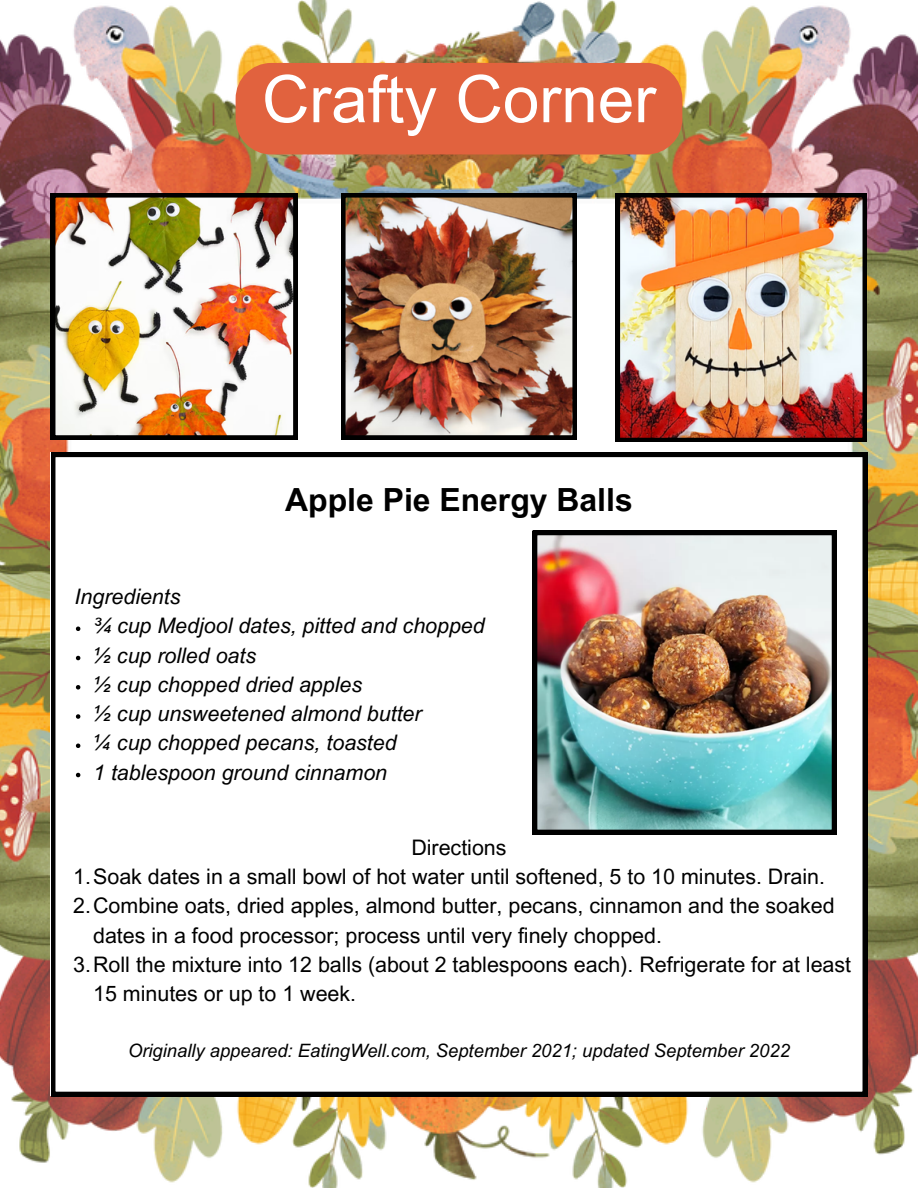
<style>
.page{position:relative;width:918px;height:1188px;background:#fff}
.page>*{position:absolute;margin:0;border:0;box-sizing:border-box;transform-origin:0 0}
.t1{font:65.7px "Arial MT Pro";color:#fff}
.t2{font:700 31.95px "Arial MT Pro";color:#000}
.t3{font:21.45px/29.2px "Arial MT Pro";color:#000}
.t4{font:italic 21.45px "Arial MT Pro";color:#000}
.t5{font:italic 18.45px "Arial MT Pro";color:#000}
</style>
<div class="page">
<img style="left:0;top:0;width:918px;height:1188px">
<img style="left:51px;top:193px;width:246px;height:246px">
<img style="left:341px;top:193px;width:236px;height:246px">
<img style="left:616px;top:193px;width:250px;height:249px">
<svg style="left:51px;top:453px;width:816px;height:643px"></svg>
<svg style="left:76px;top:627px;width:4px;height:4px"></svg>
<svg style="left:76px;top:656px;width:4px;height:4px"></svg>
<svg style="left:76px;top:685px;width:4px;height:5px"></svg>
<svg style="left:76px;top:714px;width:4px;height:5px"></svg>
<svg style="left:76px;top:744px;width:4px;height:4px"></svg>
<svg style="left:76px;top:773px;width:4px;height:4px"></svg>
<img style="left:533px;top:531px;width:303px;height:303px">
<div style="left:236px;top:63px;width:446px;height:91px;background:#e1623e;border-radius:36px"></div>
<p class="t1" style="left:262px;top:75px;width:396px">Crafty Corner</p>
<p class="t2" style="left:285px;top:487px;width:349px">Apple Pie Energy Balls</p>
<h2 class="t4" style="left:75px;top:588px;width:107px">Ingredients</h2>
<h3 class="t4" style="left:93px;top:618px;width:393px">¾ cup Medjool dates, pitted and chopped</h3>
<p class="t4" style="left:93px;top:647px;width:165px">½ cup rolled oats</p>
<p class="t4" style="left:93px;top:676px;width:270px">½ cup chopped dried apples</p>
<p class="t4" style="left:93px;top:705px;width:330px">½ cup unsweetened almond butter</p>
<p class="t4" style="left:93px;top:735px;width:305px">¼ cup chopped pecans, toasted</p>
<p class="t4" style="left:93px;top:764px;width:295px">1 tablespoon ground cinnamon</p>
<p class="t3" style="left:411px;top:835px;width:97px">Directions</p>
<h3 class="t3" style="left:73px;top:865px;width:753px">1.Soak dates in a small bowl of hot water until softened, 5 to 10 minutes. Drain.</h3>
<p class="t3" style="left:93px;top:894px;width:743px;text-indent:-20px">2.Combine oats, dried apples, almond butter, pecans, cinnamon and the soaked dates in a food processor; process until very finely chopped.</p>
<p class="t3" style="left:93px;top:952px;width:760px;text-indent:-20px">3.Roll the mixture into 12 balls (about 2 tablespoons each). Refrigerate for at least<br>15 minutes or up to 1 week.</p>
<p class="t5" style="left:128px;top:1044px;width:663px">Originally appeared: EatingWell.com, September 2021; updated September 2022</p>
</div>
